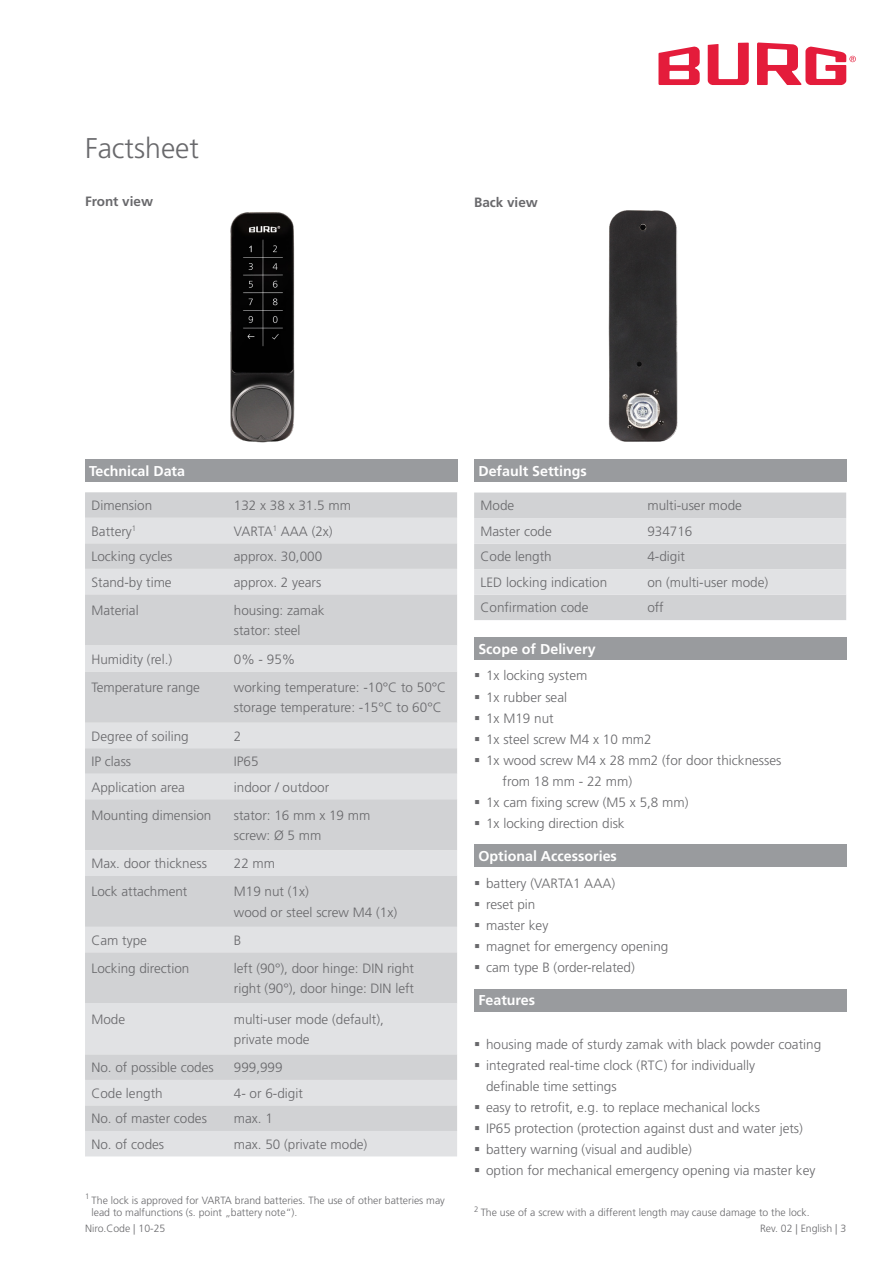
<style>
.page{position:relative;width:893px;height:1263px;background:#fff}
.page>*{position:absolute;margin:0;border:0;box-sizing:border-box;transform-origin:0 0}
.t1{font:300 28.5px "Frutiger LT Std";color:#69696c}
.t2{font:700 14.25px "Frutiger LT Std";color:#fff}
.t3{font:300 13.5px/21px "Frutiger LT Std";color:#69696c}
.t4{font:700 13.5px "Frutiger LT Std";color:#69696c}
.t5{font:300 10.5px "Frutiger LT Std";color:#69696c}
</style>
<div class="page">
<svg style="left:708px;top:43px;width:41px;height:42px"></svg>
<svg style="left:658px;top:46px;width:42px;height:39px"></svg>
<svg style="left:757px;top:43px;width:99px;height:42px"></svg>
<div style="left:85px;top:492px;width:372px;height:26px;background:#d1d2d4"></div>
<div style="left:85px;top:518px;width:372px;height:638px;background:#e1e2e4"></div>
<svg style="left:85px;top:543px;width:372px;height:588px;background:#d7d8da"></svg>
<div style="left:85px;top:459px;width:372px;height:23px;background:#999b9e"></div>
<div style="left:474px;top:637px;width:372px;height:22px;background:#999b9e"></div>
<div style="left:474px;top:844px;width:372px;height:23px;background:#999b9e"></div>
<div style="left:474px;top:989px;width:372px;height:22px;background:#999b9e"></div>
<div style="left:474px;top:492px;width:372px;height:128px;background:#d1d2d4"></div>
<svg style="left:474px;top:518px;width:372px;height:77px;background:#dbdcde"></svg>
<div style="left:474px;top:459px;width:372px;height:23px;background:#999b9e"></div>
<img style="left:608px;top:210px;width:70px;height:232px">
<img style="left:230px;top:212px;width:65px;height:231px">
<p class="t1" style="left:85px;top:132px;width:115px">Factsheet</p>
<p class="t4" style="left:85px;top:194px;width:70px">Front view</p>
<p class="t4" style="left:474px;top:194px;width:65px">Back view</p>
<p class="t2" style="left:89px;top:462px;width:97px">Technical Data</p>
<p class="t3" style="left:91px;top:495px;width:62px">Dimension</p>
<p class="t3" style="left:234px;top:495px;width:119px">132 x 38 x 31.5 mm</p>
<p class="t3" style="left:91px;top:521px;width:46px">Battery<sup>1</sup></p>
<p class="t3" style="left:234px;top:521px;width:100px">VARTA<sup>1</sup> AAA (2x)</p>
<p class="t3" style="left:91px;top:546px;width:82px">Locking cycles</p>
<p class="t3" style="left:234px;top:546px;width:90px">approx. 30,000</p>
<p class="t3" style="left:91px;top:572px;width:82px">Stand-by time</p>
<p class="t3" style="left:234px;top:572px;width:89px">approx. 2 years</p>
<p class="t3" style="left:91px;top:600px;width:49px">Material</p>
<p class="t3" style="left:234px;top:600px;width:92px">housing: zamak</p>
<p class="t3" style="left:234px;top:620px;width:68px">stator: steel</p>
<p class="t3" style="left:91px;top:649px;width:82px">Humidity (rel.)</p>
<p class="t3" style="left:234px;top:649px;width:63px">0% - 95%</p>
<p class="t3" style="left:91px;top:677px;width:110px">Temperature range</p>
<p class="t3" style="left:234px;top:677px;width:214px">working temperature: -10°C to 50°C</p>
<p class="t3" style="left:234px;top:697px;width:209px">storage temperature: -15°C to 60°C</p>
<p class="t3" style="left:91px;top:725px;width:99px">Degree of soiling</p>
<p class="t3" style="left:234px;top:725px;width:9px">2</p>
<p class="t3" style="left:91px;top:751px;width:41px">IP class</p>
<p class="t3" style="left:234px;top:751px;width:26px">IP65</p>
<p class="t3" style="left:91px;top:776px;width:95px">Application area</p>
<p class="t3" style="left:234px;top:776px;width:97px">indoor / outdoor</p>
<p class="t3" style="left:91px;top:805px;width:122px">Mounting dimension</p>
<p class="t3" style="left:234px;top:805px;width:138px">stator: 16 mm x 19 mm</p>
<p class="t3" style="left:234px;top:825px;width:89px">screw: Ø 5 mm</p>
<p class="t3" style="left:91px;top:853px;width:117px">Max. door thickness</p>
<p class="t3" style="left:234px;top:853px;width:43px">22 mm</p>
<p class="t3" style="left:91px;top:881px;width:97px">Lock attachment</p>
<p class="t3" style="left:234px;top:881px;width:77px">M19 nut (1x)</p>
<p class="t3" style="left:234px;top:902px;width:165px">wood or steel screw M4 (1x)</p>
<p class="t3" style="left:91px;top:930px;width:57px">Cam type</p>
<p class="t3" style="left:234px;top:930px;width:9px">B</p>
<p class="t3" style="left:91px;top:958px;width:100px">Locking direction</p>
<p class="t3" style="left:234px;top:958px;width:182px">left (90°), door hinge: DIN right</p>
<p class="t3" style="left:234px;top:978px;width:182px">right (90°), door hinge: DIN left</p>
<p class="t3" style="left:91px;top:1009px;width:35px">Mode</p>
<p class="t3" style="left:234px;top:1009px;width:152px">multi-user mode (default),</p>
<p class="t3" style="left:234px;top:1029px;width:77px">private mode</p>
<p class="t3" style="left:91px;top:1057px;width:124px">No. of possible codes</p>
<p class="t3" style="left:234px;top:1057px;width:50px">999,999</p>
<p class="t3" style="left:91px;top:1083px;width:73px">Code length</p>
<p class="t3" style="left:234px;top:1083px;width:71px">4- or 6-digit</p>
<p class="t3" style="left:91px;top:1108px;width:117px">No. of master codes</p>
<p class="t3" style="left:234px;top:1108px;width:41px">max. 1</p>
<p class="t3" style="left:91px;top:1134px;width:74px">No. of codes</p>
<p class="t3" style="left:234px;top:1134px;width:135px">max. 50 (private mode)</p>
<p class="t5" style="left:85px;top:1194px;width:361px"><sup>1</sup> The lock is approved for VARTA brand batteries. The use of other batteries may</p>
<p class="t5" style="left:91px;top:1206px;width:207px">lead to malfunctions (s. point „battery note“).</p>
<p class="t2" style="left:478px;top:462px;width:110px">Default Settings</p>
<p class="t3" style="left:480px;top:495px;width:35px">Mode</p>
<p class="t3" style="left:647px;top:495px;width:96px">multi-user mode</p>
<p class="t3" style="left:480px;top:521px;width:73px">Master code</p>
<p class="t3" style="left:647px;top:521px;width:47px">934716</p>
<p class="t3" style="left:480px;top:546px;width:73px">Code length</p>
<p class="t3" style="left:647px;top:546px;width:39px">4-digit</p>
<p class="t3" style="left:480px;top:572px;width:128px">LED locking indication</p>
<p class="t3" style="left:647px;top:572px;width:122px">on (multi-user mode)</p>
<p class="t3" style="left:480px;top:597px;width:110px">Confirmation code</p>
<p class="t3" style="left:647px;top:597px;width:18px">off</p>
<p class="t2" style="left:478px;top:640px;width:119px">Scope of Delivery</p>
<p class="t3" style="left:474px;top:665px;width:115px">▪ 1x locking system</p>
<p class="t3" style="left:474px;top:686px;width:95px">▪ 1x rubber seal</p>
<p class="t3" style="left:474px;top:707px;width:81px">▪ 1x M19 nut</p>
<p class="t3" style="left:474px;top:728px;width:179px">▪ 1x steel screw M4 x 10 mm2</p>
<p class="t3" style="left:503px;top:749px;width:280px;text-indent:-28px">▪ 1x wood screw M4 x 28 mm2 (for door thicknesses from 18 mm - 22 mm)</p>
<p class="t3" style="left:474px;top:791px;width:216px">▪ 1x cam fixing screw (M5 x 5,8 mm)</p>
<p class="t3" style="left:474px;top:812px;width:152px">▪ 1x locking direction disk</p>
<p class="t2" style="left:478px;top:847px;width:140px">Optional Accessories</p>
<p class="t3" style="left:474px;top:873px;width:142px">▪ battery (VARTA1 AAA)</p>
<p class="t3" style="left:474px;top:894px;width:63px">▪ reset pin</p>
<p class="t3" style="left:474px;top:915px;width:76px">▪ master key</p>
<p class="t3" style="left:474px;top:936px;width:196px">▪ magnet for emergency opening</p>
<p class="t3" style="left:474px;top:957px;width:162px">▪ cam type B (order-related)</p>
<p class="t2" style="left:478px;top:992px;width:58px">Features</p>
<p class="t3" style="left:474px;top:1034px;width:349px">▪ housing made of sturdy zamak with black powder coating</p>
<p class="t3" style="left:474px;top:1055px;width:283px">▪ integrated real-time clock (RTC) for individually</p>
<p class="t3" style="left:486px;top:1076px;width:132px">definable time settings</p>
<p class="t3" style="left:474px;top:1097px;width:287px">▪ easy to retrofit, e.g. to replace mechanical locks</p>
<p class="t3" style="left:474px;top:1118px;width:330px">▪ IP65 protection (protection against dust and water jets)</p>
<p class="t3" style="left:474px;top:1139px;width:219px">▪ battery warning (visual and audible)</p>
<p class="t3" style="left:474px;top:1160px;width:343px">▪ option for mechanical emergency opening via master key</p>
<p class="t5" style="left:474px;top:1206px;width:337px"><sup>2</sup> The use of a screw with a different length may cause damage to the lock.</p>
<p class="t5" style="left:85px;top:1222px;width:82px">Niro.Code | 10-25</p>
<p class="t5" style="left:760px;top:1222px;width:88px">Rev. 02 | English | 3</p>
</div>
